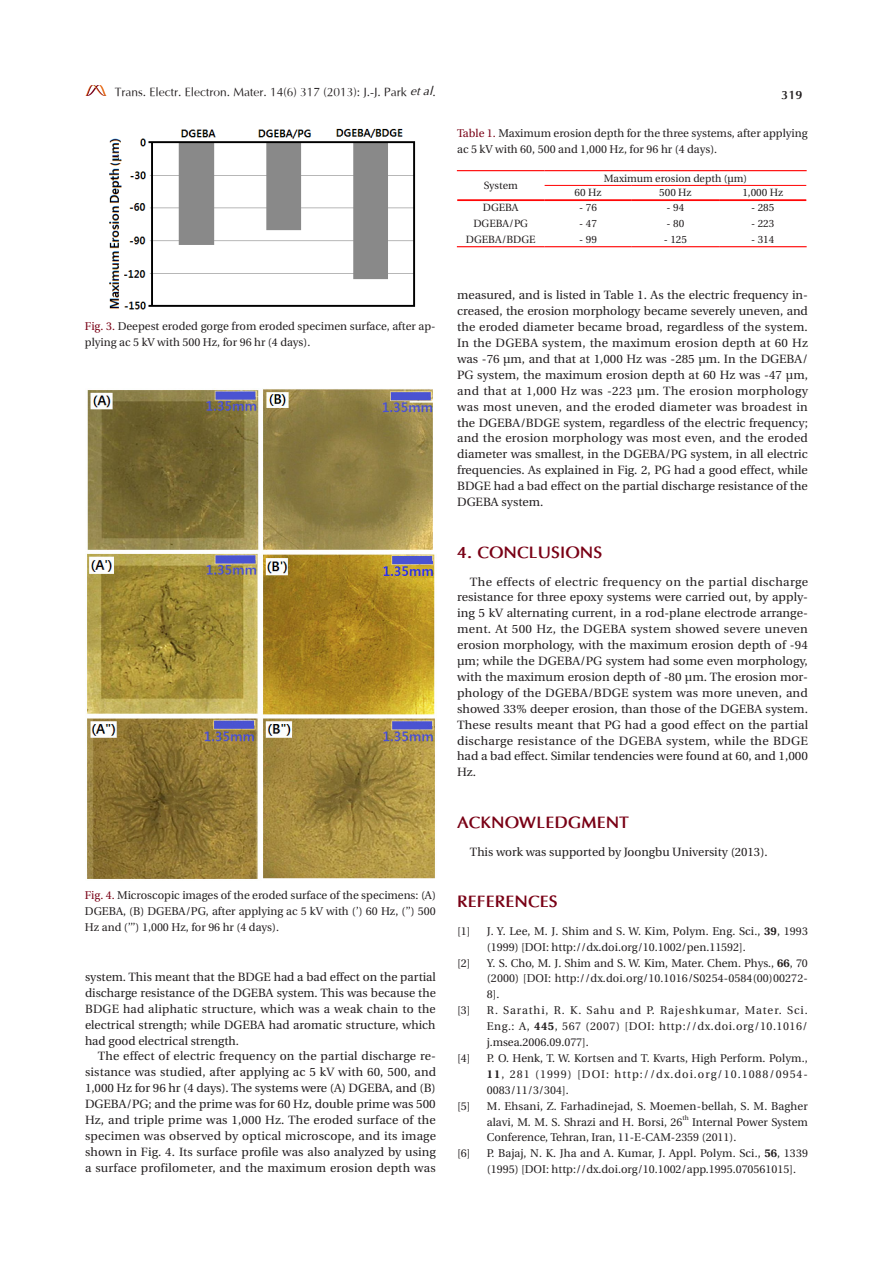
<style>
.page{position:relative;width:893px;height:1263px;background:#fff}
.page>*{position:absolute;margin:0;border:0;box-sizing:border-box;transform-origin:0 0}
.t1{font:700 16.5px "Optima";color:#790015}
.t2{font:12px/15.9px "Utopia";color:#231f20;text-align:justify}
.t3{font:12px "Optima";color:#231f20}
.t4{font:700 12px "Optima";color:#231f20}
.t5{font:11.25px/15.9px "Utopia";color:#231f20}
.t6{font:10.5px/15.9px "Utopia";color:#231f20;text-align:center}
.t7{font:6.6px "Utopia";color:#231f20}
.s1{font-style:italic}
.s2{color:#790015}
.s3{font-weight:700}
</style>
<div class="page">
<img style="left:85px;top:86px;width:21px;height:10px">
<img style="left:109px;top:128px;width:307px;height:182px">
<img style="left:86px;top:388px;width:349px;height:491px">
<hr style="left:457px;top:246px;width:87px;height:1px;background:#f00">
<hr style="left:544px;top:246px;width:88px;height:1px;background:#f00">
<hr style="left:632px;top:246px;width:87px;height:1px;background:#f00">
<hr style="left:719px;top:246px;width:88px;height:1px;background:#f00">
<hr style="left:457px;top:170px;width:87px;height:1px;background:#f00">
<hr style="left:544px;top:170px;width:88px;height:1px;background:#f00">
<hr style="left:632px;top:170px;width:87px;height:1px;background:#f00">
<hr style="left:719px;top:170px;width:88px;height:1px;background:#f00">
<hr style="left:545px;top:185px;width:87px;height:1px;background:#f00">
<hr style="left:632px;top:185px;width:87px;height:1px;background:#f00">
<hr style="left:719px;top:185px;width:87px;height:1px;background:#f00">
<hr style="left:457px;top:200px;width:87px;height:1px;background:#f00">
<hr style="left:544px;top:200px;width:88px;height:1px;background:#f00">
<hr style="left:632px;top:200px;width:87px;height:1px;background:#f00">
<hr style="left:719px;top:200px;width:87px;height:1px;background:#f00">
<p class="t3" style="left:115px;top:84px;width:322px">Trans. Electr. Electron. Mater. 14(6) 317 (2013): J.-J. Park <span class="s1">et al</span>.</p>
<p class="t4" style="left:781px;top:88px;width:23px">319</p>
<p class="t5" style="left:457px;top:126px;width:352px"><span class="s2">Table 1.</span> Maximum erosion depth for the three systems, after applying ac 5 kV with 60, 500 and 1,000 Hz, for 96 hr (4 days).</p>
<p class="t6" style="left:484px;top:178px;width:36px">System</p>
<p class="t6" style="left:604px;top:170px;width:145px">Maximum erosion depth (μm)</p>
<p class="t6" style="left:575px;top:185px;width:28px">60 Hz</p>
<p class="t6" style="left:659px;top:185px;width:34px">500 Hz</p>
<p class="t6" style="left:742px;top:185px;width:42px">1,000 Hz</p>
<p class="t5" style="left:85px;top:318px;width:352px"><span class="s2">Fig. 3.</span> Deepest eroded gorge from eroded specimen surface, after ap&shy;plying ac 5 kV with 500 Hz, for 96 hr (4 days).</p>
<p class="t5" style="left:85px;top:887px;width:353px;text-align:justify"><span class="s2">Fig. 4.</span> Microscopic images of the eroded surface of the specimens: (A)<br>DGEBA, (B) DGEBA/PG, after applying ac 5 kV with (’) 60 Hz, (’’) 500<br>Hz and (’’’) 1,000 Hz, for 96 hr (4 days).</p>
<p class="t2" style="left:85px;top:969px;width:352px">system. This meant that the BDGE had a bad effect on the partial discharge resistance of the DGEBA system. This was because the BDGE had aliphatic structure, which was a weak chain to the electrical strength; while DGEBA had aromatic structure, which had good electrical strength.</p>
<p class="t2" style="left:85px;top:1049px;width:353px;text-indent:13px">The effect of electric frequency on the partial discharge re&shy;sistance was studied, after applying ac 5 kV with 60, 500, and 1,000 Hz for 96 hr (4 days). The systems were (A) DGEBA, and (B)<br>DGEBA/PG; and the prime was for 60 Hz, double prime was 500<br>Hz, and triple prime was 1,000 Hz. The eroded surface of the specimen was observed by optical microscope, and its image shown in Fig. 4. Its surface profile was also analyzed by using a surface profilometer, and the maximum erosion depth was</p>
<p class="t6" style="left:466px;top:200px;width:71px">DGEBA<br>DGEBA/PG<br>DGEBA/BDGE</p>
<p class="t6" style="left:579px;top:200px;width:19px">- 76</p>
<p class="t6" style="left:579px;top:216px;width:19px">- 47</p>
<p class="t6" style="left:579px;top:232px;width:19px">- 99</p>
<p class="t6" style="left:667px;top:200px;width:19px">- 94</p>
<p class="t6" style="left:667px;top:216px;width:19px">- 80</p>
<p class="t6" style="left:664px;top:232px;width:25px">- 125</p>
<p class="t6" style="left:751px;top:200px;width:25px">- 285</p>
<p class="t6" style="left:751px;top:216px;width:25px">- 223</p>
<p class="t6" style="left:751px;top:232px;width:25px">- 314</p>
<p class="t2" style="left:457px;top:287px;width:353px">measured, and is listed in Table 1. As the electric frequency in&shy;creased, the erosion morphology became severely uneven, and the eroded diameter became broad, regardless of the system.<br>In the DGEBA system, the maximum erosion depth at 60 Hz was -76 μm, and that at 1,000 Hz was -285 μm. In the DGEBA/ PG system, the maximum erosion depth at 60 Hz was -47 μm, and that at 1,000 Hz was -223 μm. The erosion morphology was most uneven, and the eroded diameter was broadest in the DGEBA/BDGE system, regardless of the electric frequency; and the erosion morphology was most even, and the eroded diameter was smallest, in the DGEBA/PG system, in all electric frequencies. As explained in Fig. 2, PG had a good effect, while BDGE had a bad effect on the partial discharge resistance of the DGEBA system.</p>
<h1 class="t1" style="left:457px;top:542px;width:147px">4. CONCLUSIONS</h1>
<p class="t2" style="left:457px;top:574px;width:353px;text-indent:13px">The effects of electric frequency on the partial discharge resistance for three epoxy systems were carried out, by apply&shy;ing 5 kV alternating current, in a rod-plane electrode arrange&shy;ment. At 500 Hz, the DGEBA system showed severe uneven erosion morphology, with the maximum erosion depth of -94 μm; while the DGEBA/PG system had some even morphology, with the maximum erosion depth of -80 μm. The erosion mor&shy;phology of the DGEBA/BDGE system was more uneven, and showed 33% deeper erosion, than those of the DGEBA system.<br>These results meant that PG had a good effect on the partial discharge resistance of the DGEBA system, while the BDGE had a bad effect. Similar tendencies were found at 60, and 1,000<br>Hz.</p>
<h1 class="t1" style="left:457px;top:812px;width:174px">ACKNOWLEDGMENT</h1>
<p class="t2" style="left:470px;top:844px;width:299px">This work was supported by Joongbu University (2013).</p>
<h1 class="t1" style="left:457px;top:892px;width:102px">REFERENCES</h1>
<p class="t5" style="left:457px;top:923px;width:15px">[1]</p>
<p class="t5" style="left:487px;top:923px;width:323px">J. Y. Lee, M. J. Shim and S. W. Kim, Polym. Eng. Sci., <span class="s3">39</span>, 1993 (1999) [DOI: http://dx.doi.org/10.1002/pen.11592].</p>
<p class="t5" style="left:457px;top:955px;width:15px">[2]</p>
<p class="t5" style="left:487px;top:955px;width:323px;text-align:justify">Y. S. Cho, M. J. Shim and S. W. Kim, Mater. Chem. Phys., <span class="s3">66</span>, 70 (2000) [DOI: http://dx.doi.org/10.1016/S0254-0584(00)00272- 8].</p>
<p class="t5" style="left:457px;top:1003px;width:15px">[3]</p>
<p class="t5" style="left:487px;top:1003px;width:322px;text-align:justify">R. Sarathi, R. K. Sahu and P. Rajeshkumar, Mater. Sci.<br>Eng.: A, <span class="s3">445</span>, 567 (2007) [DOI: http://dx.doi.org/10.1016/ j.msea.2006.09.077].</p>
<p class="t5" style="left:457px;top:1050px;width:15px">[4]</p>
<p class="t5" style="left:487px;top:1050px;width:323px;text-align:justify">P. O. Henk, T. W. Kortsen and T. Kvarts, High Perform. Polym., <span class="s3">11</span>, 281 (1999) [DOI: http://dx.doi.org/10.1088/0954- 0083/11/3/304].</p>
<p class="t5" style="left:457px;top:1098px;width:15px">[5]</p>
<p class="t5" style="left:487px;top:1098px;width:322px">M. Ehsani, Z. Farhadinejad, S. Moemen-bellah, S. M. Bagher alavi, M. M. S. Shrazi and H. Borsi, 26</p>
<p class="t7" style="left:682px;top:1114px;width:8px">th</p>
<p class="t5" style="left:487px;top:1114px;width:323px;text-indent:205px">Internal Power System<br>Conference, Tehran, Iran, 11-E-CAM-2359 (2011).</p>
<p class="t5" style="left:457px;top:1146px;width:15px">[6]</p>
<p class="t5" style="left:487px;top:1146px;width:323px">P. Bajaj, N. K. Jha and A. Kumar, J. Appl. Polym. Sci., <span class="s3">56</span>, 1339 (1995) [DOI: http://dx.doi.org/10.1002/app.1995.070561015].</p>
</div>
